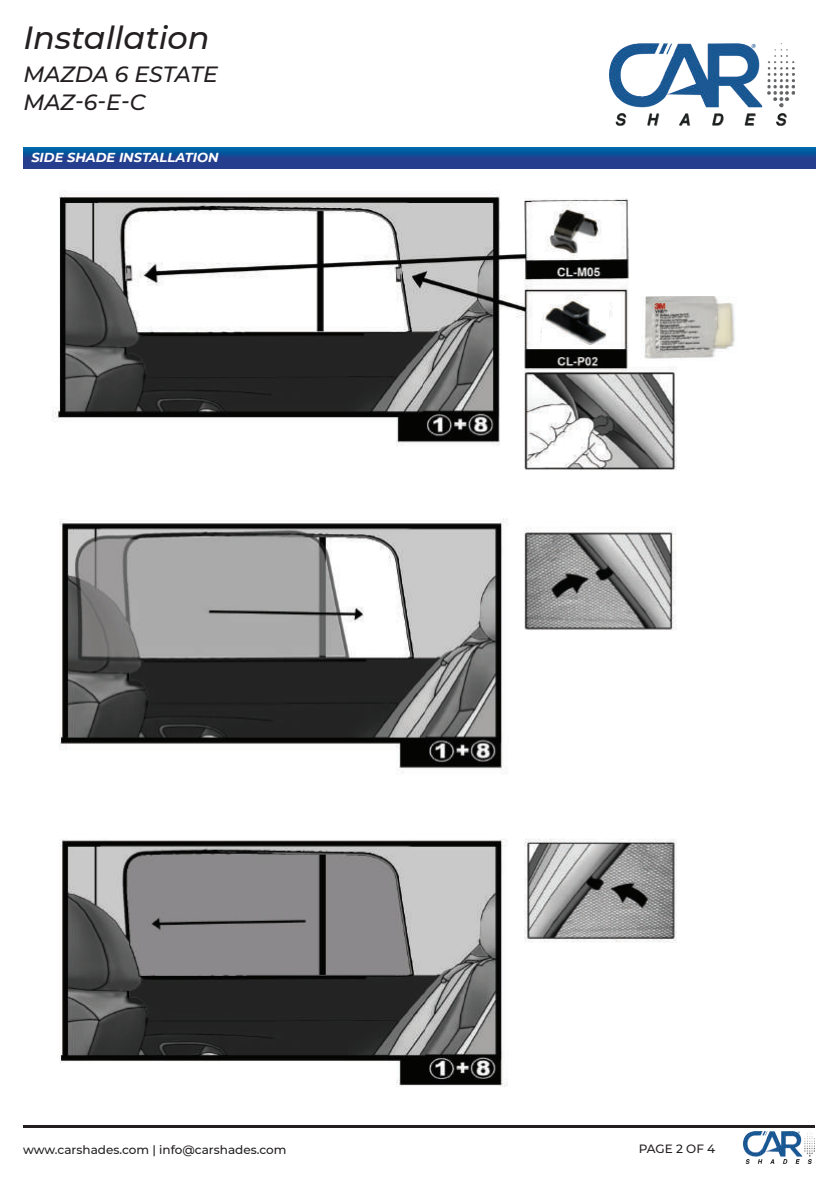
<style>
.page{position:relative;width:840px;height:1191px;background:#fff}
.page>*{position:absolute;margin:0;border:0;box-sizing:border-box;transform-origin:0 0}
.t1{font:italic 500 32px "Montserrat";color:#231f20}
.t2{font:italic 500 22px/28px "Montserrat";color:#231f20}
.t3{font:italic 700 13px "Montserrat";color:#fff}
.t4{font:500 12px "Montserrat";color:#231f20}
</style>
<div class="page">
<hr style="left:23px;top:1125px;width:791px;height:2px;background:#231f20">
<img style="left:743px;top:1131px;width:71px;height:32px">
<img style="left:609px;top:43px;width:184px;height:83px">
<svg style="left:23px;top:147px;width:792px;height:21px;background:#164b96"></svg>
<img style="left:51px;top:190px;width:626px;height:897px">
<img style="left:537px;top:203px;width:75px;height:54px">
<img style="left:541px;top:296px;width:67px;height:50px">
<img style="left:640px;top:289px;width:95px;height:73px">
<h1 class="t1" style="left:23px;top:15px;width:188px">Installation</h1>
<h2 class="t2" style="left:23px;top:59px;width:196px">MAZDA 6 ESTATE<br>MAZ-6-E-C</h2>
<p class="t3" style="left:31px;top:148px;width:189px">SIDE SHADE INSTALLATION</p>
<p class="t4" style="left:23px;top:1141px;width:265px">www.carshades.com | info@carshades.com</p>
<p class="t4" style="left:638px;top:1140px;width:78px">PAGE 2 OF 4</p>
</div>
